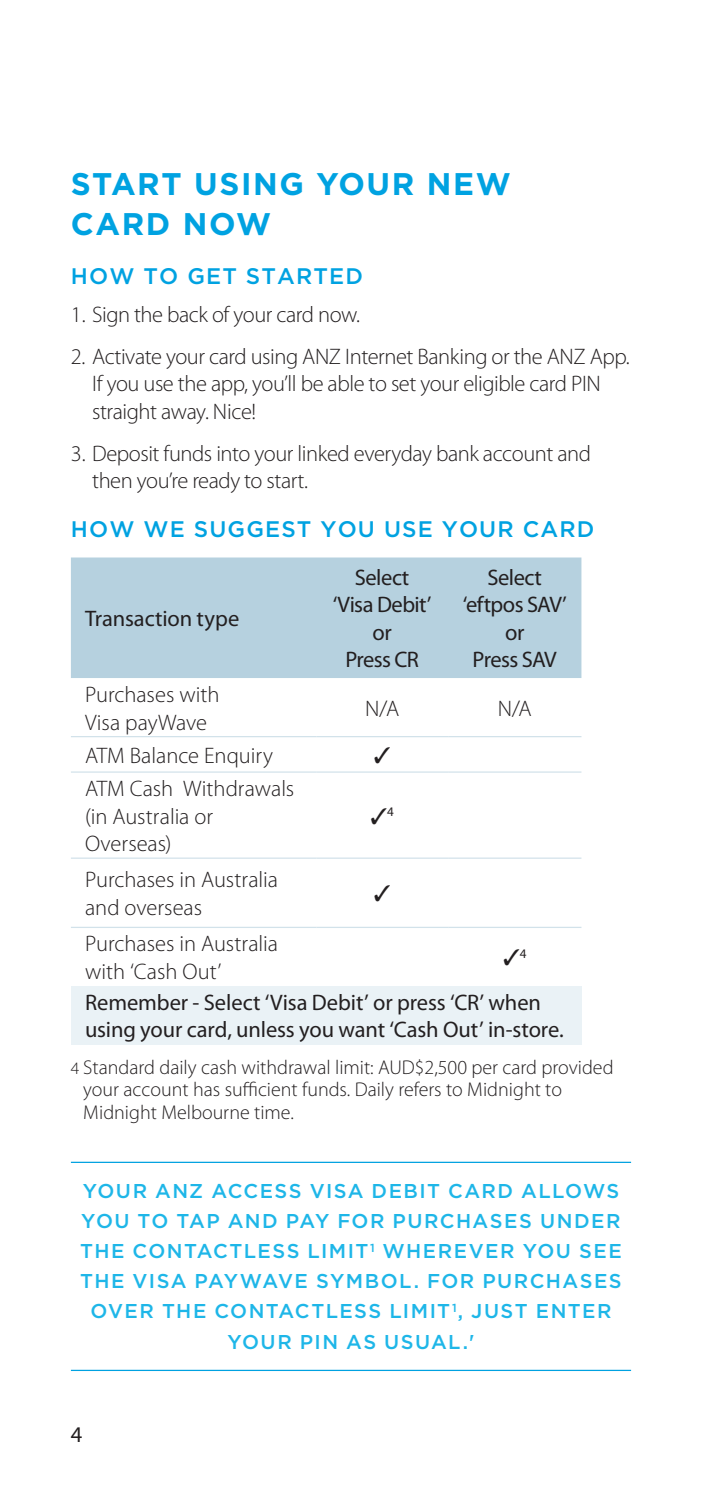
<style>
.page{position:relative;width:702px;height:1489px;background:#fff}
.page>*{position:absolute;margin:0;border:0;box-sizing:border-box;transform-origin:0 0}
.t1{font:700 31.25px/40px "Gotham";letter-spacing:.05em;color:#00a2e1}
.t2{font:300 22.5px/27.5px "Myriad Pro";letter-spacing:-.02em;color:#231f20}
.t3{font:22.5px/27.5px "Myriad Pro";letter-spacing:-.01em;color:#231f20;text-align:center}
.t4{font:300 22.5px/27.5px "Myriad Pro";color:#231f20}
.t5{font:500 22.5px "Gotham";letter-spacing:.05em;color:#00a2e1}
.t6{font:500 20px/30px "Gotham";letter-spacing:.07em;color:#1eb6e8;text-align:center}
.t7{font:300 20px/22.5px "Myriad Pro";color:#231f20}
.t8{font:13px "Myriad Pro";color:#231f20}
.s1{font-size:17.5px}
</style>
<div class="page">
<hr style="left:71px;top:1161px;width:560px;height:1px;background:#00a2e1">
<hr style="left:71px;top:1369px;width:560px;height:1px;background:#00a2e1">
<div style="left:71px;top:557px;width:510px;height:121px;background:#b6d1df"></div>
<div style="left:71px;top:985px;width:510px;height:59px;background:#eaf2f6"></div>
<hr style="left:71px;top:736px;width:245px;height:1px;background:#d2e2ea">
<hr style="left:316px;top:736px;width:132px;height:1px;background:#d2e2ea">
<hr style="left:448px;top:736px;width:133px;height:1px;background:#d2e2ea">
<hr style="left:71px;top:771px;width:245px;height:1px;background:#d2e2ea">
<hr style="left:71px;top:857px;width:245px;height:1px;background:#d2e2ea">
<hr style="left:316px;top:771px;width:132px;height:1px;background:#d2e2ea">
<hr style="left:448px;top:771px;width:133px;height:1px;background:#d2e2ea">
<hr style="left:316px;top:857px;width:132px;height:1px;background:#d2e2ea">
<hr style="left:448px;top:857px;width:133px;height:1px;background:#d2e2ea">
<hr style="left:71px;top:926px;width:245px;height:2px;background:#d2e2ea">
<hr style="left:316px;top:926px;width:132px;height:2px;background:#d2e2ea">
<hr style="left:448px;top:926px;width:133px;height:2px;background:#d2e2ea">
<h1 class="t1" style="left:71px;top:164px;width:441px">START USING YOUR NEW<br>CARD NOW</h1>
<p class="t5" style="left:71px;top:263px;width:293px">HOW TO GET STARTED</p>
<p class="t2" style="left:71px;top:301px;width:291px">1. Sign the back of your card now.</p>
<p class="t2" style="left:92px;top:343px;width:539px;text-indent:-21px">2. Activate your card using ANZ Internet Banking or the ANZ App.<br>If you use the app, you’ll be able to set your eligible card PIN straight away. Nice!</p>
<p class="t2" style="left:92px;top:439px;width:500px;text-indent:-21px">3. Deposit funds into your linked everyday bank account and then you’re ready to start.</p>
<p class="t5" style="left:71px;top:516px;width:525px">HOW WE SUGGEST YOU USE YOUR CARD</p>
<p class="t3" style="left:85px;top:604px;width:156px">Transaction type</p>
<p class="t4" style="left:85px;top:681px;width:136px">Purchases with<br>Visa payWave</p>
<p class="t4" style="left:85px;top:741px;width:189px">ATM Balance Enquiry</p>
<p class="t4" style="left:85px;top:775px;width:211px">ATM Cash Withdrawals (in Australia or<br>Overseas)</p>
<p class="t3" style="left:333px;top:563px;width:100px">Select ‘Visa Debit’ or<br>Press CR</p>
<p class="t3" style="left:463px;top:563px;width:105px">Select ‘eftpos SAV’ or<br>Press SAV</p>
<p class="t2" style="left:365px;top:694px;width:36px">N/A</p>
<p class="t2" style="left:497px;top:694px;width:36px">N/A</p>
<p class="t8" style="left:370px;top:803px;width:25px">✓ 4</p>
<p class="t4" style="left:85px;top:866px;width:194px">Purchases in Australia and overseas</p>
<p class="t4" style="left:85px;top:930px;width:194px">Purchases in Australia with ‘Cash Out’</p>
<p class="t8" style="left:503px;top:945px;width:25px">✓ 4</p>
<p class="t3" style="left:85px;top:988px;width:480px;text-align:left">Remember - Select ‘Visa Debit’ or press ‘CR’ when using your card, unless you want ‘Cash Out’ in-store.</p>
<p class="t7" style="left:83px;top:1056px;width:531px;text-indent:-12px"><span class="s1">4</span> Standard daily cash withdrawal limit: AUD$2,500 per card provided your account has sufficient funds. Daily refers to Midnight to<br>Midnight Melbourne time.</p>
<p class="t6" style="left:80px;top:1175px;width:543px">YOUR ANZ ACCESS VISA DEBIT CARD ALLOWS YOU TO TAP AND PAY FOR PURCHASES UNDER THE CONTACTLESS LIMIT<sup>1</sup> WHEREVER YOU SEE THE VISA PAYWAVE SYMBOL. FOR PURCHASES OVER THE CONTACTLESS LIMIT<sup>1</sup>, JUST ENTER YOUR PIN AS USUAL.'</p>
<p class="t3" style="left:71px;top:1420px;width:13px">4</p>
</div>
